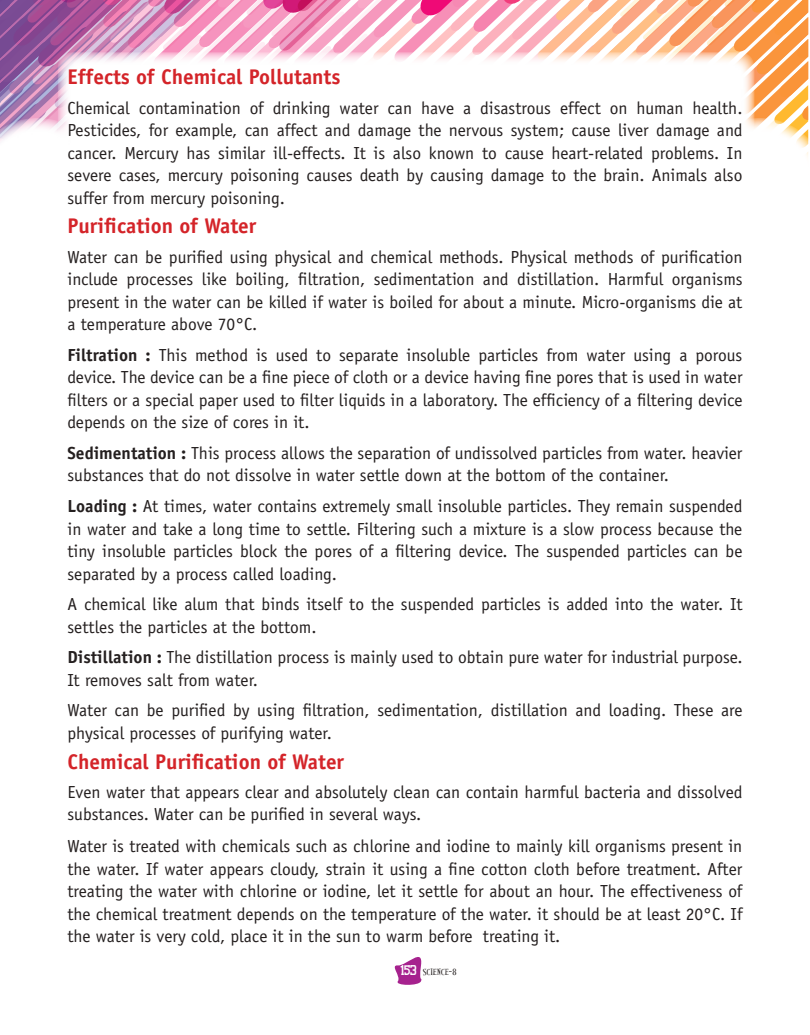
<style>
.page{position:relative;width:810px;height:1035px;background:#fff}
.page>*{position:absolute;margin:0;border:0;box-sizing:border-box;transform-origin:0 0}
.t1{font:700 21.25px "Officina Sans";color:#d42429}
.t2{font:17.5px/22.5px "Officina Sans";color:#241f1f;text-align:justify}
.t3{font:8.75px "Alleycat ICG";color:#241f1f}
.s1{font-weight:700}
.s2{font-family:"Cash Font";font-size:13.75px;color:#fff}
</style>
<div class="page">
<svg style="left:394px;top:957px;width:28px;height:28px"></svg>
<svg style="left:0;top:0;width:809px;height:156px"></svg>
<div style="left:58px;top:52px;width:697px;height:507px;background:#fff;border-radius:15px"></div>
<p class="t1" style="left:68px;top:64px;width:275px">Effects of Chemical Pollutants</p>
<p class="t2" style="left:68px;top:97px;width:677px">Chemical contamination of drinking water can have a disastrous effect on human health.<br>Pesticides, for example, can affect and damage the nervous system; cause liver damage and cancer. Mercury has similar ill-effects. It is also known to cause heart-related problems. In severe cases, mercury poisoning causes death by causing damage to the brain. Animals also suffer from mercury poisoning.</p>
<p class="t1" style="left:68px;top:213px;width:190px">Purification of Water</p>
<p class="t2" style="left:68px;top:246px;width:677px">Water can be purified using physical and chemical methods. Physical methods of purification include processes like boiling, filtration, sedimentation and distillation. Harmful organisms present in the water can be killed if water is boiled for about a minute. Micro-organisms die at a temperature above 70°C.</p>
<p class="t2" style="left:68px;top:344px;width:677px"><span class="s1">Filtration :</span> This method is used to separate insoluble particles from water using a porous device. The device can be a fine piece of cloth or a device having fine pores that is used in water filters or a special paper used to filter liquids in a laboratory. The efficiency of a filtering device depends on the size of cores in it.</p>
<p class="t2" style="left:68px;top:442px;width:676px"><span class="s1">Sedimentation :</span> This process allows the separation of undissolved particles from water. heavier substances that do not dissolve in water settle down at the bottom of the container.</p>
<p class="t2" style="left:68px;top:495px;width:676px"><span class="s1">Loading :</span> At times, water contains extremely small insoluble particles. They remain suspended in water and take a long time to settle. Filtering such a mixture is a slow process because the tiny insoluble particles block the pores of a filtering device. The suspended particles can be separated by a process called loading.</p>
<p class="t2" style="left:68px;top:593px;width:676px">A chemical like alum that binds itself to the suspended particles is added into the water. It settles the particles at the bottom.</p>
<p class="t2" style="left:68px;top:646px;width:677px"><span class="s1">Distillation :</span> The distillation process is mainly used to obtain pure water for industrial purpose.<br>It removes salt from water.</p>
<p class="t2" style="left:68px;top:699px;width:677px">Water can be purified by using filtration, sedimentation, distillation and loading. These are physical processes of purifying water.</p>
<p class="t1" style="left:68px;top:748px;width:278px">Chemical Purification of Water</p>
<p class="t2" style="left:68px;top:781px;width:677px">Even water that appears clear and absolutely clean can contain harmful bacteria and dissolved substances. Water can be purified in several ways.</p>
<p class="t2" style="left:68px;top:835px;width:677px">Water is treated with chemicals such as chlorine and iodine to mainly kill organisms present in the water. If water appears cloudy, strain it using a fine cotton cloth before treatment. After treating the water with chlorine or iodine, let it settle for about an hour. The effectiveness of the chemical treatment depends on the temperature of the water. it should be at least 20°C. If the water is very cold, place it in the sun to warm before treating it.</p>
<p class="t3" style="left:401px;top:967px;width:57px"><span class="s2">153</span> SCIENCE-8</p>
</div>
